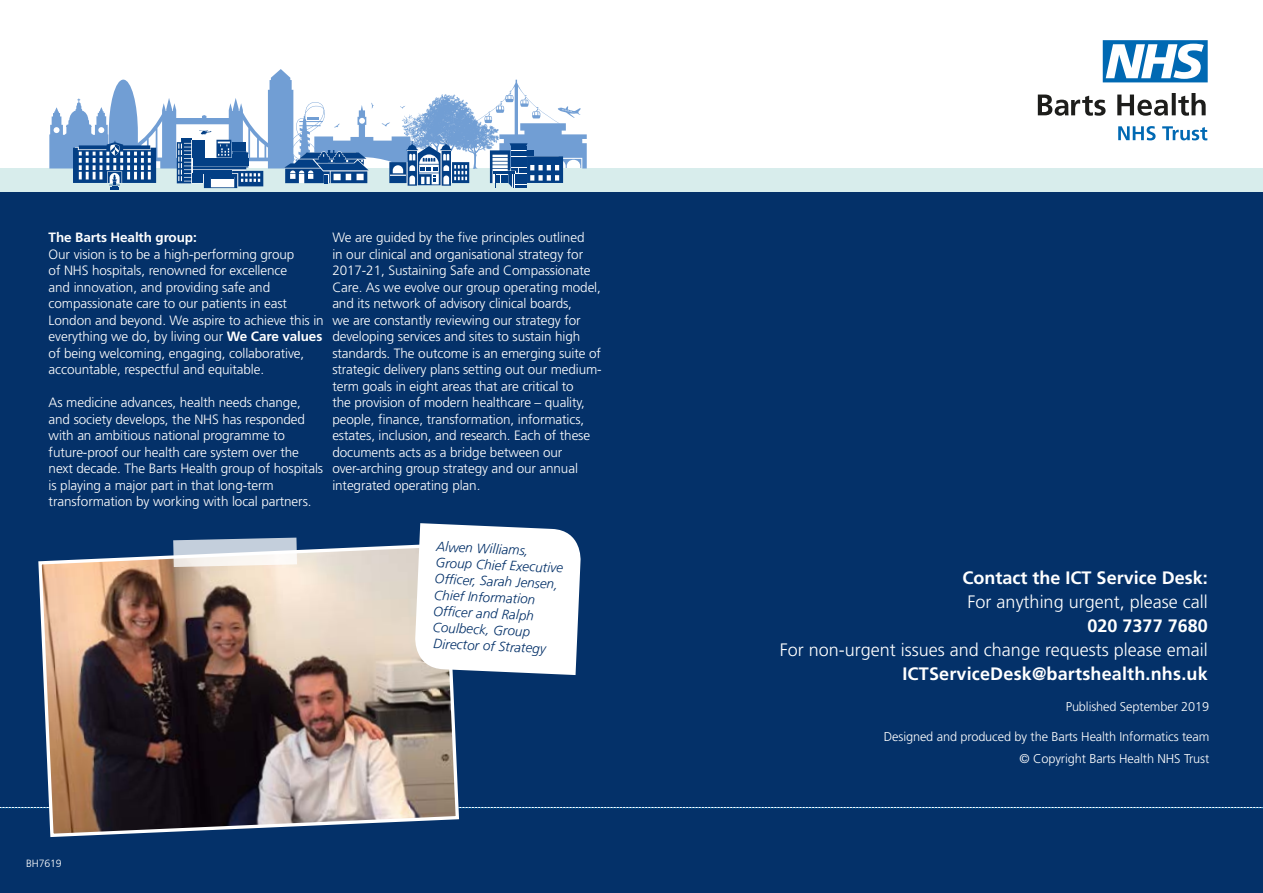
<style>
.page{position:relative;width:1263px;height:893px;background:#fff}
.page>*{position:absolute;margin:0;border:0;box-sizing:border-box;transform-origin:0 0}
.t1{font:300 18px/24px "Frutiger LT Std";color:#fff;text-align:right}
.t2{font:300 13.5px/16.5px "Frutiger LT Std";letter-spacing:-.01em;color:#fff}
.t3{font:italic 300 13.5px "Frutiger LT Std";color:#043169}
.t4{font:700 13.5px "Frutiger LT Std";letter-spacing:-.01em;color:#fff}
.t5{font:300 12.75px/22px "Frutiger LT Std";letter-spacing:-.01em;color:#fff;text-align:right}
.t6{font:300 10.5px "Frutiger LT Std";letter-spacing:-.01em;color:#fff}
.s1{font-weight:700}
</style>
<div class="page">
<div style="left:0;top:808px;width:1263px;height:85px;background:#043169"></div>
<svg style="left:1px;top:807px;width:1262px;height:2px"></svg>
<div style="left:0;top:182px;width:1263px;height:625px;background:#043169"></div>
<img style="left:37px;top:544px;width:424px;height:293px">
<svg style="left:173px;top:538px;width:124px;height:29px;background:#d6dbe1"></svg>
<svg style="left:414px;top:523px;width:167px;height:152px;background:#eef0f3"></svg>
<svg style="left:1118px;top:126px;width:89px;height:14px"></svg>
<svg style="left:1038px;top:93px;width:167px;height:23px"></svg>
<svg style="left:1103px;top:40px;width:105px;height:42px"></svg>
<div style="left:0;top:168px;width:1263px;height:23px;background:#d8edec"></div>
<svg style="left:49px;top:69px;width:538px;height:120px"></svg>
<p class="t4" style="left:49px;top:230px;width:150px">The Barts Health group:</p>
<p class="t2" style="left:332px;top:230px;width:254px">We are guided by the fve principles outlined</p>
<p class="t2" style="left:49px;top:246px;width:247px">Our vision is to be a high-performing group</p>
<p class="t2" style="left:332px;top:246px;width:252px">in our clinical and organisational strategy for</p>
<p class="t2" style="left:49px;top:263px;width:240px">of NHS hospitals, renowned for excellence</p>
<p class="t2" style="left:332px;top:263px;width:260px">2017-21, Sustaining Safe and Compassionate</p>
<p class="t2" style="left:49px;top:279px;width:223px">and innovation, and providing safe and</p>
<p class="t2" style="left:332px;top:279px;width:270px">Care. As we evolve our group operating model,</p>
<p class="t2" style="left:49px;top:296px;width:240px">compassionate care to our patients in east</p>
<p class="t2" style="left:49px;top:296px;width:534px;text-indent:284px">and its network of advisory clinical boards, London and beyond. We aspire to achieve this in we are constantly reviewing our strategy for everything we do, by living our <span class="s1">We Care values</span> developing services and sites to sustain high of being welcoming, engaging, collaborative,</p>
<p class="t2" style="left:332px;top:345px;width:270px">standards. The outcome is an emerging suite of</p>
<p class="t2" style="left:49px;top:362px;width:217px">accountable, respectful and equitable.</p>
<p class="t2" style="left:332px;top:362px;width:271px">strategic delivery plans setting out our medium&shy;term goals in eight areas that are critical to</p>
<p class="t2" style="left:49px;top:395px;width:254px">As medicine advances, health needs change,</p>
<p class="t2" style="left:332px;top:395px;width:254px">the provision of modern healthcare – quality,</p>
<p class="t2" style="left:49px;top:411px;width:258px">and society develops, the NHS has responded</p>
<p class="t2" style="left:332px;top:411px;width:253px">people, fnance, transformation, informatics,</p>
<p class="t2" style="left:49px;top:428px;width:238px">with an ambitious national programme to</p>
<p class="t2" style="left:332px;top:428px;width:259px">estates, inclusion, and research. Each of these</p>
<p class="t2" style="left:49px;top:444px;width:252px">future-proof our health care system over the</p>
<p class="t2" style="left:49px;top:444px;width:531px;text-indent:284px">documents acts as a bridge between our next decade. The Barts Health group of hospitals over-arching group strategy and our annual is playing a major part in that long-term</p>
<p class="t2" style="left:332px;top:477px;width:150px">integrated operating plan.</p>
<p class="t2" style="left:49px;top:494px;width:264px">transformation by working with local partners.</p>
<p class="t6" style="left:26px;top:857px;width:37px">BH7619</p>
<p class="t3" style="left:437px;top:538px;width:94px;rotate:3deg">Alwen Williams,</p>
<p class="t3" style="left:435px;top:587px;width:103px;rotate:3deg">ChiefInformation</p>
<p class="t3" style="left:436px;top:554px;width:129px;rotate:3deg">Group ChiefExecutive</p>
<p class="t3" style="left:435px;top:571px;width:125px;rotate:3deg">Offcer, Sarah Jensen,</p>
<p class="t3" style="left:433px;top:619px;width:99px;rotate:3deg">Coulbeck, Group</p>
<p class="t3" style="left:434px;top:603px;width:102px;rotate:3deg">Offcer and Ralph</p>
<p class="t3" style="left:434px;top:635px;width:114px;rotate:3deg">Director ofStrategy</p>
<p class="t1" style="left:780px;top:566px;width:429px"><span class="s1">Contact the ICT Service Desk:<br></span>For anything urgent, please call<br><span class="s1">020 7377 7680<br></span>For non-urgent issues and change requests please email <span class="s1">ICTServiceDesk@bartshealth.nhs.uk</span></p>
<p class="t5" style="left:1066px;top:696px;width:145px">Published September 2019</p>
<p class="t5" style="left:884px;top:726px;width:327px">Designed and produced by the Barts Health Informatics team © Copyright Barts Health NHS Trust</p>
</div>
